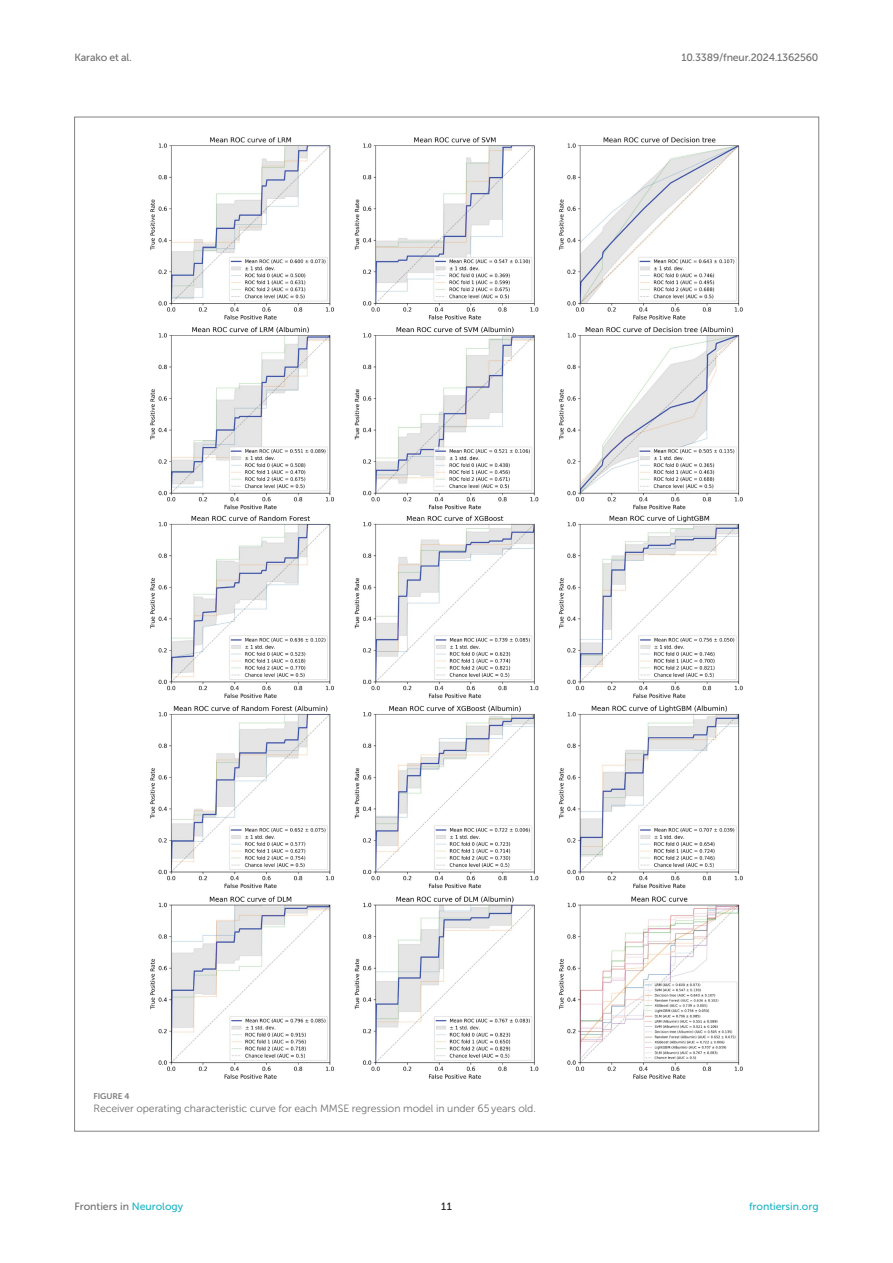
<style>
.page{position:relative;width:893px;height:1263px;background:#fff}
.page>*{position:absolute;margin:0;border:0;box-sizing:border-box;transform-origin:0 0}
.FIG_LEG{font:10.5px "Museo Sans 300";letter-spacing:-.01em;color:#706f70}
.t1{font:10.5px "Museo Sans 500";letter-spacing:-.015em;color:#706f70}
.t2{font:10.5px "Museo Sans 500";color:#1db5c3}
.t3{font:10.5px "Museo Sans 500";color:#1b1c1b}
.FIG_HD{font:8.25px "Museo Sans 700";letter-spacing:-.01em;color:#7e7f7f}
.s1{color:#1db5c3}
</style>
<div class="page">
<img style="left:150px;top:137px;width:593px;height:942px">
<p class="t1" style="left:74px;top:51px;width:59px">Karako et al.</p>
<p class="t1" style="left:681px;top:51px;width:139px">10.3389/fneur.2024.1362560</p>
<p class="FIG_HD" style="left:94px;top:1091px;width:37px">FIGURE 4</p>
<p class="FIG_LEG" style="left:94px;top:1103px;width:444px">Receiver operating characteristic curve for each MMSE regression model in under 65 years old.</p>
<p class="t1" style="left:74px;top:1200px;width:110px">Frontiers in <span class="s1">Neurology</span></p>
<p class="t3" style="left:441px;top:1200px;width:12px">11</p>
<p class="t2" style="left:749px;top:1200px;width:71px">frontiersin.org</p>
</div>
